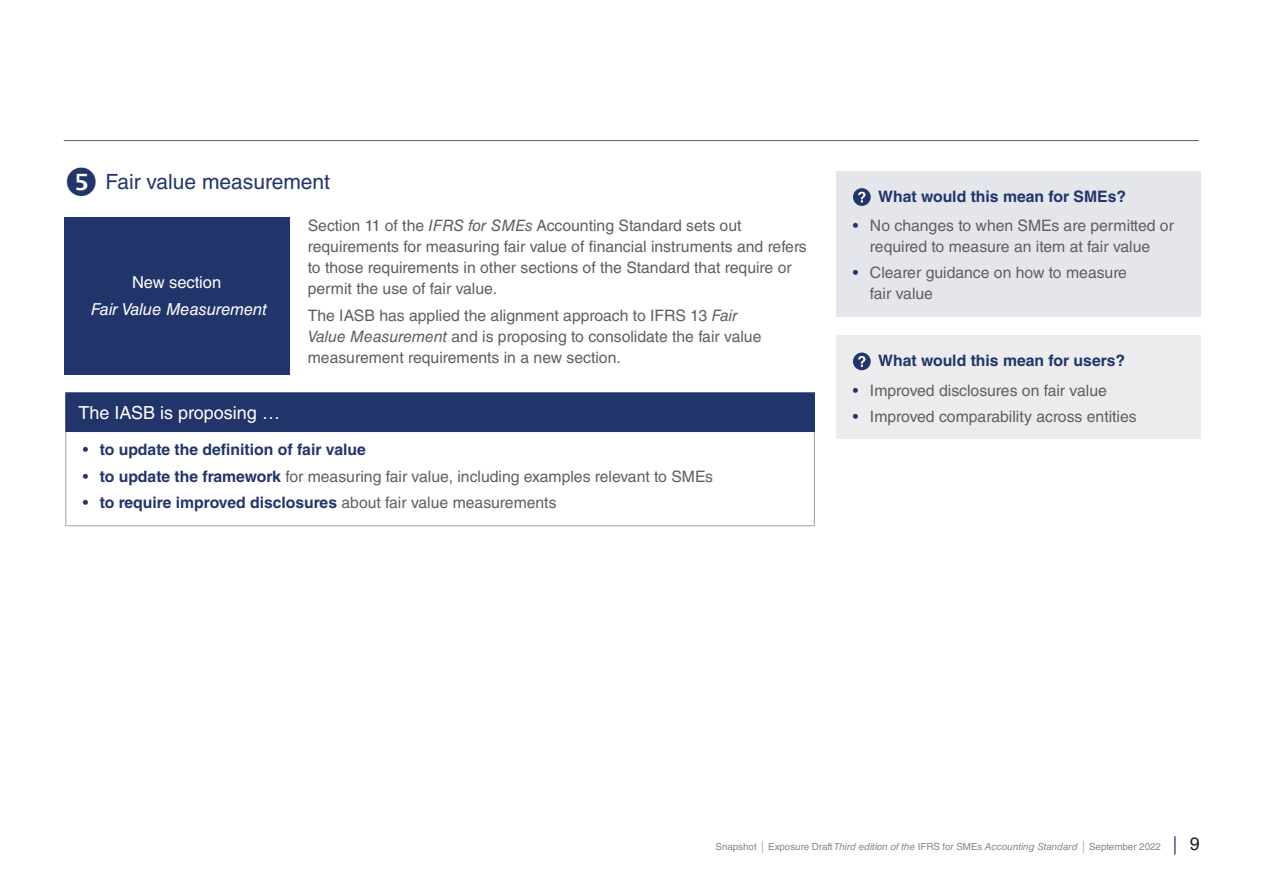
<style>
.page{position:relative;width:1263px;height:893px;background:#fff}
.page>*{position:absolute;margin:0;border:0;box-sizing:border-box;transform-origin:0 0}
.Level_2_heading{font:21px "Helvetica LT Std";color:#22356a}
.whiteout_box_text{font:18px "Helvetica LT Std";color:#fff}
.whiteout_box_text-2{font:italic 16.5px "Helvetica LT Std";letter-spacing:-.005em;color:#fff}
.whiteout_box_text-3{font:16.5px "Helvetica LT Std";letter-spacing:-.005em;color:#fff}
.Body_copy{font:15.75px/21px "Helvetica LT Std";color:#5f5f62}
.Body_copy-2{font:700 15.75px "Helvetica LT Std";color:#22356a}
.t1{font:9.75px "Helvetica LT Std";color:#848689}
.s1{font-style:italic}
.s2{font-weight:400}
.s3{color:#22356a}
.s4{font-weight:700;color:#22356a}
.s5{font-weight:400;color:#5f5f62}
.s6{font-family:"Swift LT Pro";font-size:12px;color:#abacb0}
.s7{font-family:"Swift LT Pro";font-size:18px;color:#22356a}
.s8{font-size:18px;color:#231f20}
</style>
<div class="page">
<hr style="left:64px;top:140px;width:1135px;height:1px;background:#5f5f62">
<div style="left:66px;top:393px;width:748px;height:38px;background:#22356a"></div>
<hr style="left:65px;top:430px;width:750px;height:2px;background:#22356a">
<hr style="left:65px;top:392px;width:750px;height:1px;background:#22356a">
<hr style="left:65px;top:393px;width:1px;height:37px;background:#22356a">
<hr style="left:814px;top:393px;width:1px;height:37px;background:#22356a">
<hr style="left:65px;top:432px;width:1px;height:93px;background:#abacb0">
<hr style="left:814px;top:432px;width:1px;height:93px;background:#abacb0">
<hr style="left:65px;top:525px;width:750px;height:1px;background:#abacb0">
<div style="left:836px;top:171px;width:364px;height:145px;background:#e5e5ec"></div>
<svg style="left:853px;top:188px;width:18px;height:18px"></svg>
<svg style="left:858px;top:192px;width:7px;height:10px"></svg>
<div style="left:836px;top:335px;width:364px;height:104px;background:#ececee"></div>
<div style="left:853px;top:353px;width:18px;height:17px;background:#22356a;border-radius:50%"></div>
<svg style="left:858px;top:356px;width:7px;height:11px"></svg>
<div style="left:64px;top:217px;width:225px;height:157px;background:#22356a"></div>
<p class="Level_2_heading" style="left:106px;top:170px;width:226px">Fair value measurement</p>
<p class="whiteout_box_text-3" style="left:132px;top:273px;width:91px">New section</p>
<p class="whiteout_box_text-2" style="left:91px;top:299px;width:178px">Fair Value Measurement</p>
<p class="Body_copy" style="left:308px;top:215px;width:500px">Section 11 of the <span class="s1">IFRS for SMEs</span> Accounting Standard sets out requirements for measuring fair value of financial instruments and refers to those requirements in other sections of the Standard that require or permit the use of fair value.</p>
<p class="Body_copy" style="left:308px;top:305px;width:455px">The IASB has applied the alignment approach to IFRS 13 <span class="s1">Fair<br>Value Measurement</span> and is proposing to consolidate the fair value measurement requirements in a new section.</p>
<p class="whiteout_box_text" style="left:79px;top:402px;width:203px">The IASB is proposing …</p>
<p class="Body_copy-2" style="left:83px;top:440px;width:285px"><span class="s2">•</span> to update the definition of fair value</p>
<p class="Body_copy" style="left:83px;top:466px;width:632px"><span class="s3">•</span> <span class="s4">to update the framework</span> for measuring fair value, including examples relevant to SMEs</p>
<p class="Body_copy-2" style="left:83px;top:493px;width:475px"><span class="s2">•</span> to require improved disclosures <span class="s5">about fair value measurements</span></p>
<p class="Body_copy-2" style="left:878px;top:186px;width:249px">What would this mean for SMEs?</p>
<p class="Body_copy" style="left:853px;top:215px;width:322px;text-align:center"><span class="s3">•</span> No changes to when SMEs are permitted or required to measure an item at fair value</p>
<p class="Body_copy" style="left:870px;top:262px;width:259px;text-indent:-17px"><span class="s3">•</span> Clearer guidance on how to measure fair value</p>
<p class="Body_copy-2" style="left:878px;top:351px;width:248px">What would this mean for users?</p>
<p class="Body_copy" style="left:853px;top:379px;width:255px"><span class="s3">•</span> Improved disclosures on fair value</p>
<p class="Body_copy" style="left:853px;top:406px;width:285px"><span class="s3">•</span> Improved comparability across entities</p>
<p class="t1" style="left:715px;top:841px;width:486px">Snapshot <span class="s6">|</span> Exposure Draft <span class="s1">Third edition of the</span> IFRS for SMEs <span class="s1">Accounting Standard</span> <span class="s6">|</span> September 2022 <span class="s7">|</span> <span class="s8">9</span></p>
</div>
